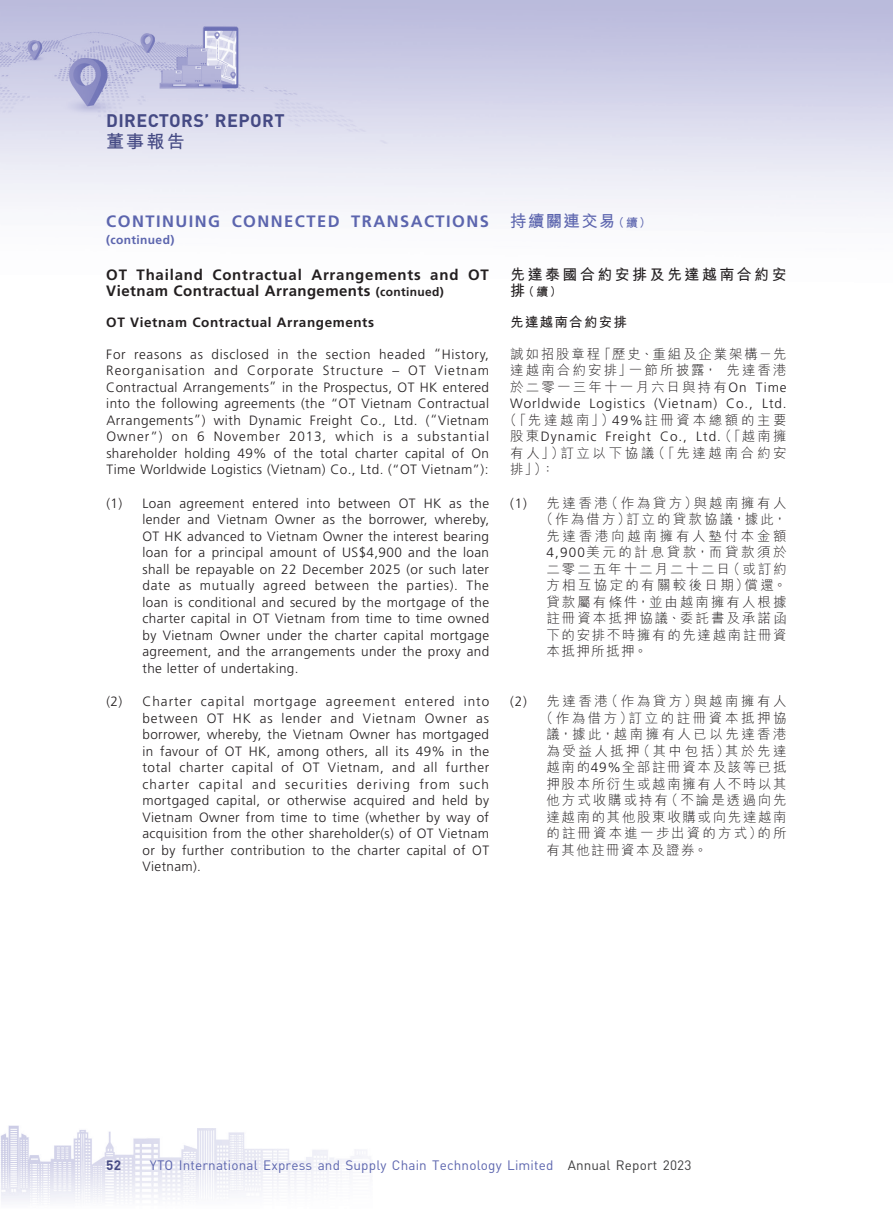
<style>
.page{position:relative;width:893px;height:1212px;background:#fff}
.page>*{position:absolute;margin:0;border:0;box-sizing:border-box;transform-origin:0 0}
.t1{font:700 18px "DIN Pro";letter-spacing:.025em;color:#454a84}
.t2{font:700 18px "M Hei HK";color:#454a84}
.t3{font:700 16.5px "Frutiger LT Std";letter-spacing:.09em;color:#5c65ae}
.t4{font:700 16.5px "M Hei HK";letter-spacing:.08em;color:#5c65ae}
.t5{font:700 15px/16.5px "Frutiger LT Std";letter-spacing:.05em;color:#231f20}
.t6{font:700 15px "M Hei HK";letter-spacing:.16em;color:#231f20}
.t7{font:300 13.5px/16.5px "Frutiger LT Std";letter-spacing:.03em;color:#231f20;text-align:justify}
.t8{font:300 13.5px/16.5px "M Hei HK";letter-spacing:.155em;color:#231f20;text-align:justify}
.t9{font:13.5px "DIN Pro";letter-spacing:.01em;color:#5c65ae}
.t10{font:300 13.5px "M Hei HK";letter-spacing:.12em;color:#231f20}
.t11{font:300 13.5px "M Hei HK";letter-spacing:.185em;color:#231f20}
.t12{font:300 13.5px/16.5px "M Hei HK";letter-spacing:.195em;color:#231f20}
.t13{font:300 13.5px "Frutiger LT Std";letter-spacing:.07em;color:#231f20}
.t14{font:300 13.5px "M Hei HK";letter-spacing:.19em;color:#231f20}
.t15{font:700 13.5px "Frutiger LT Std";letter-spacing:.045em;color:#231f20}
.t16{font:300 13.5px "Frutiger LT Std";letter-spacing:.075em;color:#231f20}
.t17{font:300 13.5px "M Hei HK";letter-spacing:.18em;color:#231f20}
.t18{font:300 13.5px "M Hei HK";letter-spacing:.2em;color:#231f20}
.t19{font:300 13.5px "M Hei HK";letter-spacing:.11em;color:#231f20}
.t20{font:700 13.5px "M Hei HK";letter-spacing:.095em;color:#231f20}
.t21{font:700 13.5px "DIN Pro";color:#454a84}
.t22{font:700 12px "Frutiger LT Std";letter-spacing:.03em;color:#5c65ae}
.t23{font:700 12px "M Hei HK";color:#231f20}
.s1{font-size:12px}
.s2{font-size:15px}
.s3{font-family:"Frutiger LT Std"}
.s4{font-family:"M Hei HK"}
.s5{color:#3e3e3f}
</style>
<div class="page">
<img style="left:0;top:0;width:893px;height:1201px">
<h1 class="t1" style="left:106px;top:108px;width:180px">DIRECTORS’ REPORT</h1>
<h1 class="t2" style="left:106px;top:129px;width:80px">董事報告</h1>
<p class="t3" style="left:106px;top:212px;width:384px">CONTINUING CONNECTED TRANSACTIONS</p>
<p class="t22" style="left:106px;top:233px;width:70px">(continued)</p>
<p class="t5" style="left:106px;top:266px;width:384px">OT Thailand Contractual Arrangements and OT<br>Vietnam Contractual Arrangements <span class="s1">(continued)</span></p>
<p class="t15" style="left:106px;top:315px;width:269px">OT Vietnam Contractual Arrangements</p>
<p class="t7" style="left:106px;top:346px;width:384px">For reasons as disclosed in the section headed “History, Reorganisation and Corporate Structure – OT Vietnam Contractual Arrangements” in the Prospectus, OT HK entered into the following agreements (the “OT Vietnam Contractual Arrangements”) with Dynamic Freight Co., Ltd. (“Vietnam Owner”) on 6 November 2013, which is a substantial shareholder holding 49% of the total charter capital of On Time Worldwide Logistics (Vietnam) Co., Ltd. (“OT Vietnam”):</p>
<p class="t7" style="left:142px;top:495px;width:348px;text-indent:-36px">(1) Loan agreement entered into between OT HK as the lender and Vietnam Owner as the borrower, whereby, OT HK advanced to Vietnam Owner the interest bearing loan for a principal amount of US$4,900 and the loan shall be repayable on 22 December 2025 (or such later date as mutually agreed between the parties). The loan is conditional and secured by the mortgage of the charter capital in OT Vietnam from time to time owned by Vietnam Owner under the charter capital mortgage agreement, and the arrangements under the proxy and the letter of undertaking.</p>
<p class="t7" style="left:142px;top:693px;width:348px;text-indent:-36px">(2) Charter capital mortgage agreement entered into between OT HK as lender and Vietnam Owner as borrower, whereby, the Vietnam Owner has mortgaged in favour of OT HK, among others, all its 49% in the total charter capital of OT Vietnam, and all further charter capital and securities deriving from such mortgaged capital, or otherwise acquired and held by Vietnam Owner from time to time (whether by way of acquisition from the other shareholder(s) of OT Vietnam or by further contribution to the charter capital of OT Vietnam).</p>
<p class="t4" style="left:510px;top:209px;width:142px">持續關連交易<span class="s1">（續）</span></p>
<p class="t6" style="left:510px;top:263px;width:278px">先達泰國合約安排及先達越南合約安</p>
<p class="t23" style="left:510px;top:283px;width:53px"><span class="s2">排</span>（續）</p>
<p class="t20" style="left:510px;top:313px;width:118px">先達越南合約安排</p>
<p class="t8" style="left:510px;top:345px;width:278px">誠如招股章程「歷史、重組及企業架構－先達越南合約安排」一節所披露， 先達香港於二零一三年十一月六日與持有<span class="s3">On Time</span></p>
<p class="t13" style="left:510px;top:396px;width:278px">Worldwide Logistics (Vietnam) Co., Ltd.</p>
<p class="t12" style="left:503px;top:411px;width:285px">（「先達越南」）<span class="s3">49%</span>註冊資本總額的主要</p>
<p class="t16" style="left:510px;top:429px;width:278px"><span class="s4">股東</span>Dynamic Freight Co., Ltd.<span class="s4">（「越南擁</span></p>
<p class="t12" style="left:510px;top:444px;width:278px">有人」）訂立以下協議（「先達越南合約安排」）：</p>
<p class="t11" style="left:510px;top:496px;width:278px"><span class="s3">(1)</span> 先達香港（作為貸方）與越南擁有人</p>
<p class="t8" style="left:540px;top:511px;width:248px">（作為借方）訂立的貸款協議，據此，</p>
<p class="t18" style="left:546px;top:529px;width:242px">先達香港向越南擁有人墊付本金額</p>
<p class="t14" style="left:546px;top:545px;width:242px"><span class="s3">4,900</span>美元的計息貸款，而貸款須於</p>
<p class="t8" style="left:546px;top:560px;width:242px">二零二五年十二月二十二日（或訂約</p>
<p class="t8" style="left:546px;top:577px;width:242px">方相互協定的有關較後日期）償還。</p>
<p class="t8" style="left:546px;top:593px;width:242px">貸款屬有條件，並由越南擁有人根據</p>
<p class="t8" style="left:546px;top:610px;width:242px">註冊資本抵押協議、委託書及承諾函</p>
<p class="t10" style="left:546px;top:628px;width:242px">下的安排不時擁有的先達越南註冊資</p>
<p class="t8" style="left:546px;top:643px;width:102px">本抵押所抵押。</p>
<p class="t11" style="left:510px;top:694px;width:278px"><span class="s3">(2)</span> 先達香港（作為貸方）與越南擁有人</p>
<p class="t14" style="left:540px;top:711px;width:249px">（作為借方）訂立的註冊資本抵押協</p>
<p class="t17" style="left:546px;top:727px;width:242px">議，據此，越南擁有人已以先達香港</p>
<p class="t11" style="left:546px;top:744px;width:242px">為受益人抵押（其中包括）其於先達</p>
<p class="t10" style="left:546px;top:760px;width:242px">越南的<span class="s3">49%</span>全部註冊資本及該等已抵</p>
<p class="t10" style="left:546px;top:777px;width:242px">押股本所衍生或越南擁有人不時以其</p>
<p class="t8" style="left:546px;top:792px;width:242px">他方式收購或持有（不論是透過向先</p>
<p class="t10" style="left:546px;top:810px;width:242px">達越南的其他股東收購或向先達越南</p>
<p class="t8" style="left:546px;top:825px;width:242px">的註冊資本進一步出資的方式）的所</p>
<p class="t19" style="left:546px;top:843px;width:162px">有其他註冊資本及證券。</p>
<p class="t21" style="left:106px;top:1156px;width:16px">52</p>
<p class="t9" style="left:150px;top:1155px;width:543px">YTO International Express and Supply Chain Technology Limited <span class="s5">Annual Report 2023</span></p>
</div>
